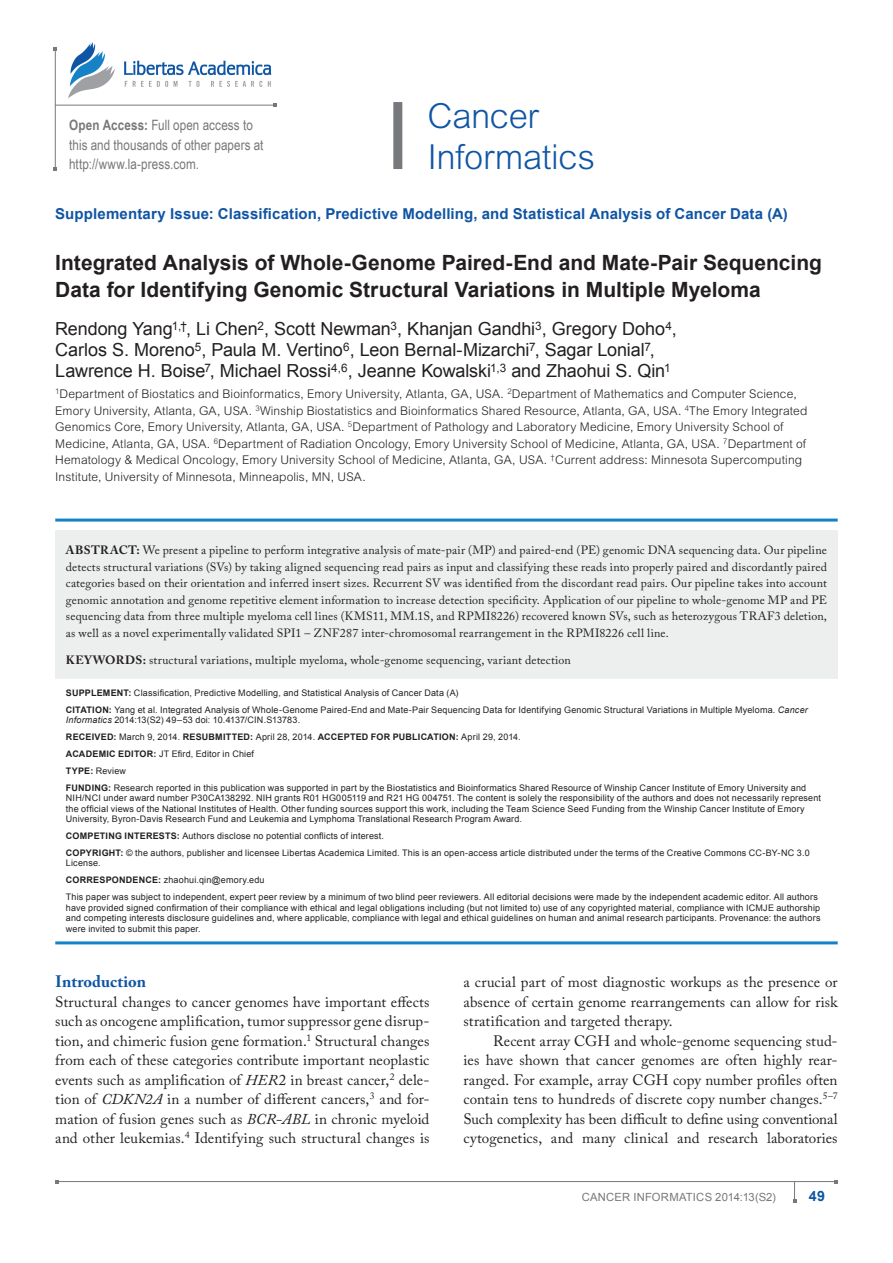
<style>
.page{position:relative;width:893px;height:1263px;background:#fff}
.page>*{position:absolute;margin:0;border:0;box-sizing:border-box;transform-origin:0 0}
.AO-Jname{font:300 34.5px/41.4px "Arial MT Std";letter-spacing:-.01em;color:#1055a4}
.AT{font:700 21px/27px "Arial";color:#231f20}
.AAu{font:18px/21px "Arial";letter-spacing:-.005em;color:#231f20}
.t1{font:700 16.5px "Adobe Caslon Pro";color:#1055a4}
.TxF{font:15px/19.5px "Adobe Caslon Pro";letter-spacing:.01em;color:#231f20;text-align:justify}
.Tx{font:15px/19.5px "Adobe Caslon Pro";letter-spacing:.01em;color:#231f20;text-align:justify}
.SI{font:700 15px "Arial";letter-spacing:.01em;color:#1055a4}
.OA{font:14.25px/19.5px "Arial Narrow";letter-spacing:.005em;color:#76787b}
.RunF-folio{font:700 14.25px "Arial";color:#1055a4}
.t2{font:12px/16.5px "Adobe Caslon Pro";letter-spacing:.015em;color:#231f20;text-align:justify}
.AAuAff{font:300 12px/16.5px "Arial MT Std";letter-spacing:.01em;color:#231f20}
.RunF{font:11.25px "Arial";letter-spacing:.015em;color:#76787b}
.Citation{font:9px/10.5px "Arial";letter-spacing:.02em;color:#231f20}
.Citation-l{font:9px/10.5px "Arial";letter-spacing:.02em;color:#231f20}
.Citation-2{font:700 9px "Arial";letter-spacing:.025em;color:#231f20}
.s1{font-weight:700}
.s2{font-style:italic}
.s3{font-weight:400}
</style>
<div class="page">
<hr style="left:57px;top:1181px;width:779px;height:1px;background:#76787b">
<svg style="left:793px;top:1182px;width:3px;height:20px"></svg>
<hr style="left:55px;top:49px;width:1px;height:120px;background:#76787b">
<hr style="left:55px;top:105px;width:220px;height:1px;background:#76787b">
<img style="left:68px;top:42px;width:204px;height:57px">
<div style="left:393px;top:102px;width:9px;height:67px;background:#76787b"></div>
<hr style="left:55px;top:519px;width:783px;height:3px;background:#1582c5">
<hr style="left:55px;top:941px;width:783px;height:3px;background:#1582c5">
<div style="left:55px;top:531px;width:783px;height:148px;background:#edeeee"></div>
<p class="AO-Jname" style="left:428px;top:96px;width:169px">Cancer<br>Informatics</p>
<p class="SI" style="left:55px;top:204px;width:734px">Supplementary Issue: Classification, Predictive Modelling, and Statistical Analysis of Cancer Data (A)</p>
<p class="OA" style="left:69px;top:115px;width:196px"><span class="s1">Open Access:</span> Full open access to this and thousands of other papers at http://www.la-press.com.</p>
<p class="AT" style="left:55px;top:250px;width:768px">Integrated Analysis of Whole-Genome Paired-End and Mate-Pair Sequencing<br>Data for Identifying Genomic Structural Variations in Multiple Myeloma</p>
<p class="AAu" style="left:55px;top:319px;width:623px">Rendong Yang<sup>1,†</sup>, Li Chen<sup>2</sup>, Scott Newman<sup>3</sup>, Khanjan Gandhi<sup>3</sup>, Gregory Doho<sup>4</sup>,<br>Carlos S. Moreno<sup>5</sup>, Paula M . Vertino<sup>6</sup>, Leon Bernal-Mizarchi<sup>7</sup>, Sagar Lonial<sup>7</sup>,<br>Lawrence H. Boise<sup>7</sup>, M ichael Rossi<sup>4,6</sup>, Jeanne Kowalski<sup>1,3</sup> and Zhaohui S. Qin<sup>1</sup></p>
<p class="AAuAff" style="left:55px;top:386px;width:754px"><sup>1</sup>Department of Biostatics and Bioinformatics, Emory University, Atlanta, GA, USA. <sup>2</sup>Department of Mathematics and Computer Science, Emory University, Atlanta, GA, USA. <sup>3</sup>Winship Biostatistics and Bioinformatics Shared Resource, Atlanta, GA, USA. <sup>4</sup>The Emory Integrated Genomics Core, Emory University, Atlanta, GA, USA. <sup>5</sup>Department of Pathology and Laboratory Medicine, Emory University School of Medicine, Atlanta, GA, USA. <sup>6</sup>Department of Radiation Oncology, Emory University School of Medicine, Atlanta, GA, USA. <sup>7</sup>Department of Hematology &amp; Medical Oncology, Emory University School of Medicine, Atlanta, GA, USA. <sup>†</sup>Current address: Minnesota Supercomputing Institute, University of Minnesota, Minneapolis, MN, USA.</p>
<p class="t2" style="left:66px;top:542px;width:763px"><span class="s1">ABSTRACT:</span> We present a pipeline to perform integrative analysis of mate-pair (MP) and paired-end (PE) genomic DNA sequencing data. Our pipeline detects structural variations (SVs) by taking aligned sequencing read pairs as input and classifying these reads into properly paired and discordantly paired categories based on their orientation and inferred insert sizes. Recurrent SV was identified from the discordant read pairs. Our pipeline takes into account genomic annotation and genome repetitive element information to increase detection specificity. Application of our pipeline to whole-genome MP and PE sequencing data from three multiple myeloma cell lines (KMS11, MM.1S, and RPMI8226) recovered known SVs, such as heterozygous TRAF3 deletion, as well as a novel experimentally validated SPI1 – ZNF287 inter-chromosomal rearrangement in the RPMI8226 cell line.</p>
<p class="t2" style="left:66px;top:652px;width:506px"><span class="s1">KEYWORDS:</span> structural variations, multiple myeloma, whole-genome sequencing, variant detection</p>
<p class="Citation" style="left:66px;top:687px;width:394px"><span class="s1">SUPpLEMENT:</span> Classification, Predictive Modelling, and Statistical Analysis of Cancer Data (A)</p>
<p class="Citation-2" style="left:66px;top:703px;width:12px">Citati</p>
<p class="Citation" style="left:66px;top:704px;width:743px;text-indent:29px"><span class="s1">on:</span> Yang et al. Integrated Analysis of Whole-Genome Paired-End and Mate-Pair Sequencing Data for Identifying Genomic Structural Variations in Multiple Myeloma. <span class="s2">Cancer<br>Informatics</span> 2014:13(S2) 49–53 doi: 10.4137/CIN .S13783.</p>
<p class="Citation-2" style="left:66px;top:731px;width:14px">Received</p>
<p class="Citation-2" style="left:114px;top:731px;width:109px">: <span class="s3">March 9, 2014.</span> ReSubmitted</p>
<p class="Citation" style="left:250px;top:732px;width:82px"><span class="s1">:</span> April 28, 2014. <span class="s1">Accepted</span></p>
<p class="Citation-2" style="left:371px;top:731px;width:47px">for publicati</p>
<p class="Citation" style="left:442px;top:732px;width:80px"><span class="s1">on:</span> April 29, 2014.</p>
<p class="Citation-2" style="left:66px;top:748px;width:14px">Academic</p>
<p class="Citation-2" style="left:118px;top:748px;width:7px">edit</p>
<p class="Citation" style="left:140px;top:748px;width:116px"><span class="s1">or:</span> JT Efird, Editor in Chief</p>
<p class="Citation" style="left:66px;top:765px;width:62px"><span class="s1">TYPE:</span> Review</p>
<p class="Citation-2" style="left:66px;top:781px;width:7px">Funding</p>
<p class="Citation" style="left:66px;top:782px;width:757px;text-indent:42px"><span class="s1">:</span> Research reported in this publication was supported in part by the Biostatistics and Bioinformatics Shared Resource of Winship Cancer Institute of Emory University and NIH/NCI under award number P30CA138292. NIH grants R01 HG005119 and R21 HG 004751. The content is solely the responsibility of the authors and does not necessarily represent the official views of the National Institutes of Health. Other funding sources support this work, including the Team Science Seed Funding from the Winship Cancer Institute of Emory University, Byron-Davis Research Fund and Leukemia and Lymphoma Translational Research Program Award.</p>
<p class="Citation-2" style="left:66px;top:830px;width:21px">Competing</p>
<p class="Citation-2" style="left:125px;top:830px;width:10px">Interests</p>
<p class="Citation" style="left:177px;top:831px;width:209px"><span class="s1">:</span> Authors disclose no potential conflicts of interest.</p>
<p class="Citation-2" style="left:66px;top:847px;width:21px">Copyrig</p>
<p class="Citation" style="left:109px;top:847px;width:702px"><span class="s1">ht:</span> © the authors, publisher and licensee Libertas Academica Limited. This is an open-access article distributed under the terms of the Creative Commons CC-BY-NC 3.0</p>
<p class="Citation" style="left:66px;top:858px;width:36px">License.</p>
<p class="Citation-2" style="left:66px;top:874px;width:22px">Corresp</p>
<p class="Citation-2" style="left:112px;top:874px;width:15px">ondence</p>
<p class="Citation" style="left:158px;top:875px;width:108px"><span class="s1">:</span> zhaohui.qin@emory.edu</p>
<p class="Citation-l" style="left:66px;top:892px;width:756px">This paper was subject to independent, expert peer review by a minimum of two blind peer reviewers. All editorial decisions were made by the independent academic editor. All authors have provided signed confirmation of their compliance with ethical and legal obligations including (but not limited to) use of any copyrighted material, compliance with ICMJE authorship and competing interests disclosure guidelines and, where applicable, compliance with legal and ethical guidelines on human and animal research participants. Provenance: the authors were invited to submit this paper.</p>
<h1 class="t1" style="left:55px;top:972px;width:92px">INTRODUCTION</h1>
<p class="TxF" style="left:55px;top:991px;width:376px">Structural changes to cancer genomes have important effects such as oncogene amplification, tumor suppressor gene disrup&shy;tion, and chimeric fusion gene formation.<sup>1</sup> Structural changes from each of these categories contribute important neoplastic events such as amplification of <span class="s2">HER</span>2 in breast cancer,<sup>2</sup> dele&shy;tion of <span class="s2">CDKN2A</span> in a number of different cancers,<sup>3</sup> and for&shy;mation of fusion genes such as <span class="s2">BCR-ABL</span> in chronic myeloid and other leukemias.<sup>4</sup> Identifying such structural changes is</p>
<p class="TxF" style="left:463px;top:972px;width:376px">a crucial part of most diagnostic workups as the presence or absence of certain genome rearrangements can allow for risk stratification and targeted therapy.</p>
<p class="Tx" style="left:463px;top:1031px;width:376px;text-indent:30px">Recent array CGH and whole-genome sequencing stud&shy;ies have shown that cancer genomes are often highly rear&shy;ranged. For example, array CGH copy number profiles often contain tens to hundreds of discrete copy number changes.<sup>5–7<br></sup>Such complexity has been difficult to define using conventional cytogenetics, and many clinical and research laboratories</p>
<p class="RunF" style="left:582px;top:1189px;width:196px">Cancer Informatics 2014:13(S2)</p>
<p class="RunF-folio" style="left:809px;top:1186px;width:18px">49</p>
</div>
